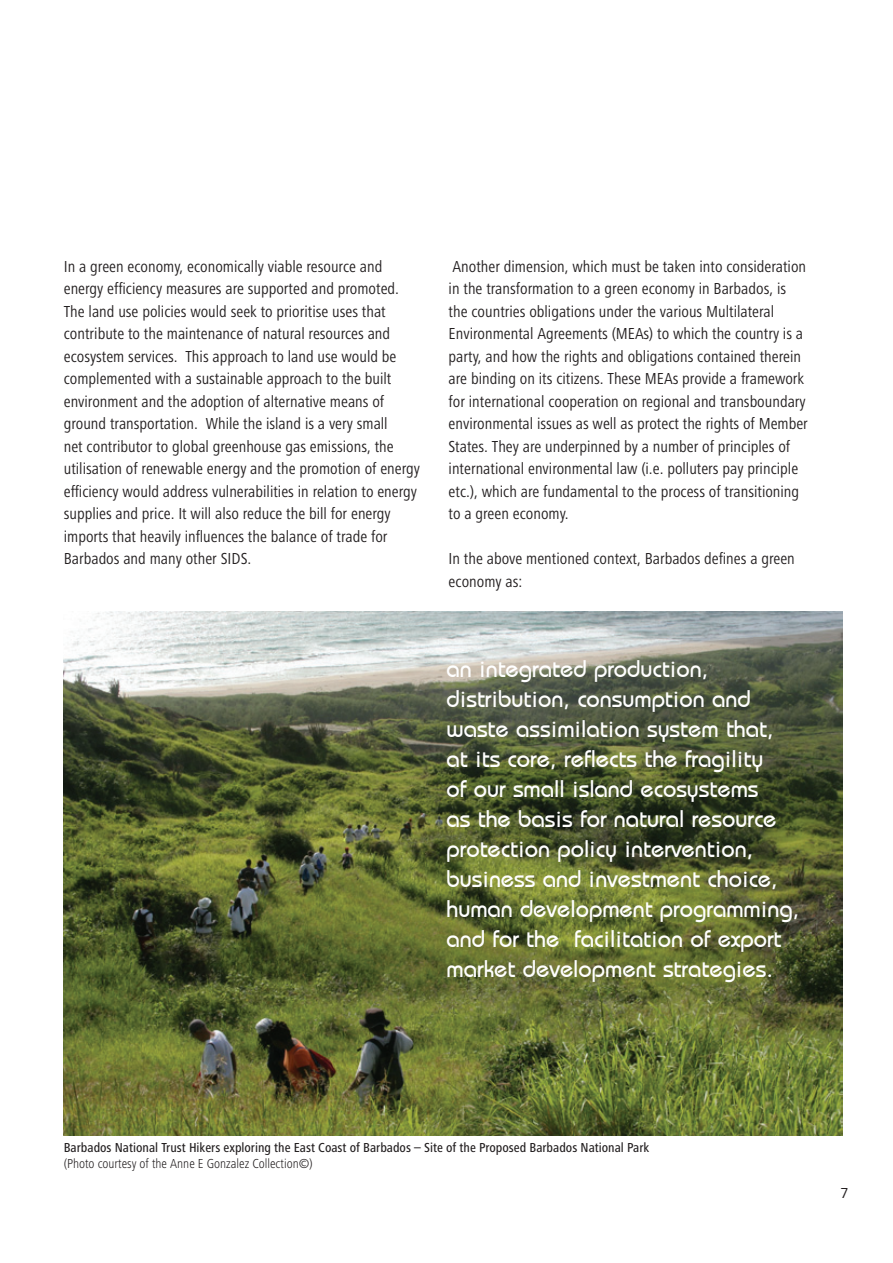
<style>
.page{position:relative;width:893px;height:1263px;background:#fff}
.page>*{position:absolute;margin:0;border:0;box-sizing:border-box;transform-origin:0 0}
.t1{font:500 24px/30px "Bordeaux";color:#fff}
.t2{font:condensed 16.5px/22.5px "Frutiger Next LT";color:#231f20}
.t3{font:15px "Frutiger Next LT";color:#231f20}
.t4{font:500 condensed 13.5px "Frutiger Next LT";color:#231f20}
.t5{font:300 condensed 13.5px "Frutiger Next LT";color:#231f20}
</style>
<div class="page">
<img style="left:64px;top:611px;width:778px;height:525px">
<p class="t2" style="left:64px;top:255px;width:358px">In a green economy, economically viable resource and energy efficiency measures are supported and promoted.<br>The land use policies would seek to prioritise uses that contribute to the maintenance of natural resources and ecosystem services. This approach to land use would be complemented with a sustainable approach to the built environment and the adoption of alternative means of ground transportation. While the island is a very small<br>net contributor to global greenhouse gas emissions, the utilisation of renewable energy and the promotion of energy efficiency would address vulnerabilities in relation to energy supplies and price. It will also reduce the bill for energy imports that heavily influences the balance of trade for Barbados and many other SIDS.</p>
<p class="t2" style="left:449px;top:255px;width:361px">Another dimension, which must be taken into consideration in the transformation to a green economy in Barbados, is the countries obligations under the various Multilateral Environmental Agreements (MEAs) to which the country is a party, and how the rights and obligations contained therein are binding on its citizens. These MEAs provide a framework for international cooperation on regional and transboundary environmental issues as well as protect the rights of Member States. They are underpinned by a number of principles of international environmental law (i.e. polluters pay principle etc.), which are fundamental to the process of transitioning to a green economy.</p>
<p class="t2" style="left:449px;top:547px;width:348px">In the above mentioned context, Barbados defines a green economy as:</p>
<p class="t1" style="left:446px;top:654px;width:354px">an integrated production, distribution, consumption and waste assimilation system that, at its core, reflects the fragility<br>of our small island ecosystems<br>as the basis for natural resource protection policy intervention, business and investment choice, human development programming, and for the facilitation of export market development strategies.</p>
<p class="t4" style="left:64px;top:1140px;width:587px">Barbados National Trust Hikers exploring the East Coast of Barbados – Site of the Proposed Barbados National Park</p>
<p class="t5" style="left:64px;top:1156px;width:250px">(Photo courtesy of the Anne E Gonzalez Collection©)</p>
<p class="t3" style="left:840px;top:1185px;width:10px">7</p>
</div>
